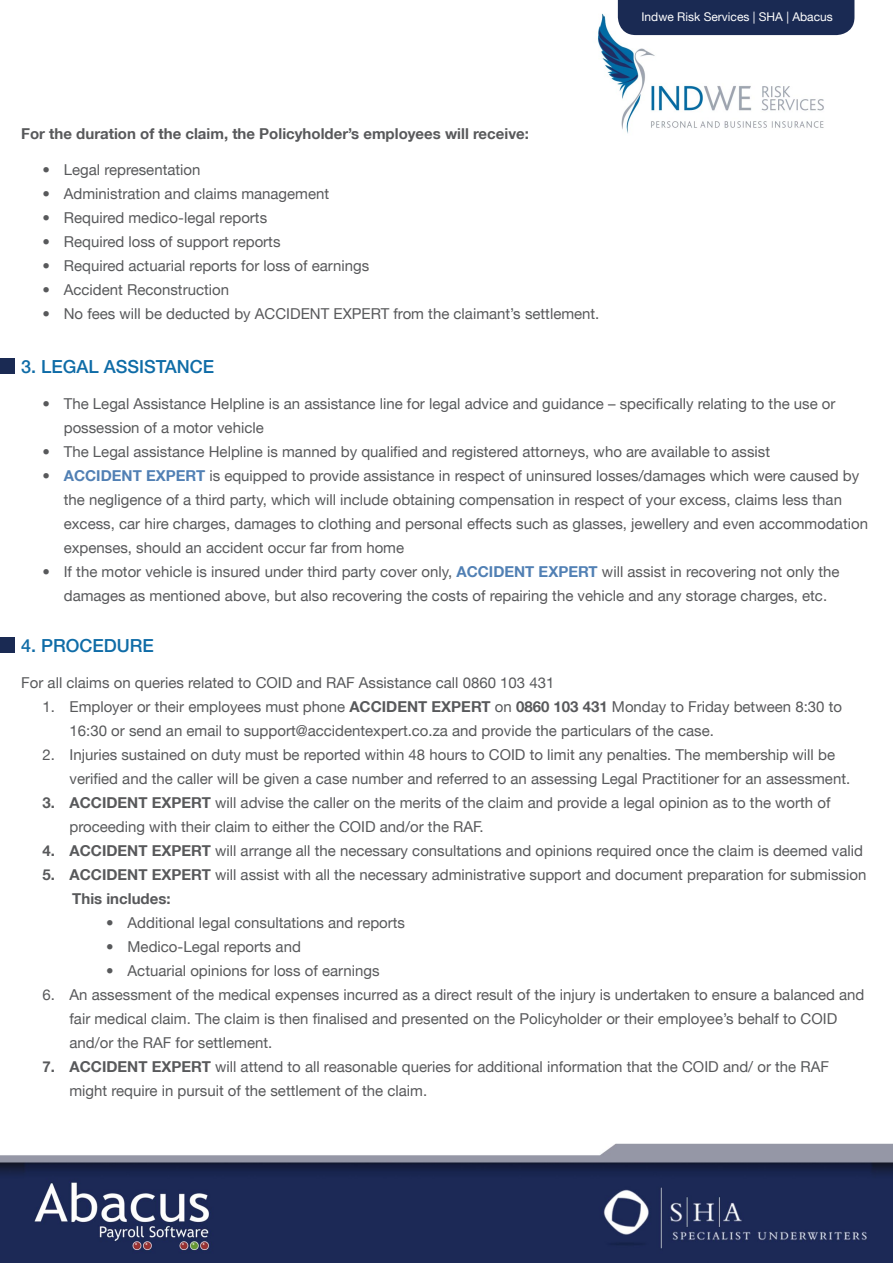
<style>
.page{position:relative;width:893px;height:1263px;background:#fff}
.page>*{position:absolute;margin:0;border:0;box-sizing:border-box;transform-origin:0 0}
.t1{font:500 18px "Helvetica Neue LT";color:#0f6ca7}
.t2{font:15px/24px "Helvetica Neue LT";color:#58595b}
.t3{font:700 15px "Helvetica Neue LT";color:#58595b}
.t4{font:12px "Helvetica Neue LT";color:#fff}
.s1{font-weight:700;color:#5180b4}
.s2{font-weight:700}
</style>
<div class="page">
<img style="left:597px;top:8px;width:240px;height:126px">
<div style="left:0;top:359px;width:14px;height:15px;background:#1a2a53"></div>
<div style="left:0;top:637px;width:14px;height:15px;background:#1a2a53"></div>
<div style="left:618px;top:0;width:236px;height:35px;background:#1a2a53"></div>
<img style="left:0;top:1143px;width:893px;height:120px">
<p class="t4" style="left:641px;top:10px;width:193px">Indwe Risk Services | SHA | Abacus</p>
<p class="t3" style="left:21px;top:124px;width:509px">For the duration of the claim, the Policyholder’s employees will receive:</p>
<p class="t2" style="left:43px;top:157px;width:159px">• Legal representation</p>
<p class="t2" style="left:43px;top:181px;width:288px">• Administration and claims management</p>
<p class="t2" style="left:43px;top:205px;width:226px">• Required medico-legal reports</p>
<p class="t2" style="left:43px;top:229px;width:239px">• Required loss of support reports</p>
<p class="t2" style="left:43px;top:253px;width:328px">• Required actuarial reports for loss of earnings</p>
<p class="t2" style="left:43px;top:277px;width:188px">• Accident Reconstruction</p>
<p class="t2" style="left:43px;top:301px;width:558px">• No fees will be deducted by ACCIDENT EXPERT from the claimant’s settlement.</p>
<p class="t1" style="left:21px;top:356px;width:195px">3. LEGAL ASSISTANCE</p>
<p class="t2" style="left:64px;top:391px;width:773px;text-indent:-21px">• The Legal Assistance Helpline is an assistance line for legal advice and guidance – specifically relating to the use or possession of a motor vehicle</p>
<p class="t2" style="left:43px;top:439px;width:729px">• The Legal assistance Helpline is manned by qualified and registered attorneys, who are available to assist</p>
<p class="t2" style="left:64px;top:463px;width:806px;text-indent:-21px">• <span class="s1">ACCIDENT EXPERT</span> is equipped to provide assistance in respect of uninsured losses/damages which were caused by the negligence of a third party, which will include obtaining compensation in respect of your excess, claims less than excess, car hire charges, damages to clothing and personal effects such as glasses, jewellery and even accommodation expenses, should an accident occur far from home</p>
<p class="t2" style="left:43px;top:559px;width:798px;text-align:center">• If the motor vehicle is insured under third party cover only, <span class="s1">ACCIDENT EXPERT</span> will assist in recovering not only the damages as mentioned above, but also recovering the costs of repairing the vehicle and any storage charges, etc.</p>
<p class="t1" style="left:21px;top:635px;width:134px">4. PROCEDURE</p>
<p class="t2" style="left:21px;top:670px;width:535px">For all claims on queries related to COID and RAF Assistance call 0860 103 431</p>
<p class="t2" style="left:70px;top:694px;width:774px;text-indent:-27px">1. Employer or their employees must phone <span class="s2">ACCIDENT EXPERT</span> on <span class="s2">0860 103 431</span> Monday to Friday between 8:30 to<br>16:30 or send an email to support@accidentexpert.co.za and provide the particulars of the case.</p>
<p class="t2" style="left:70px;top:742px;width:782px;text-indent:-27px">2. Injuries sustained on duty must be reported within 48 hours to COID to limit any penalties. The membership will be verified and the caller will be given a case number and referred to an assessing Legal Practitioner for an assessment.</p>
<p class="t2" style="left:70px;top:790px;width:762px;text-indent:-27px"><span class="s2">3. ACCIDENT EXPERT</span> will advise the caller on the merits of the claim and provide a legal opinion as to the worth of proceeding with their claim to either the COID and/or the RAF.</p>
<p class="t2" style="left:43px;top:838px;width:822px"><span class="s2">4. ACCIDENT EXPERT</span> will arrange all the necessary consultations and opinions required once the claim is deemed valid</p>
<p class="t2" style="left:43px;top:862px;width:825px"><span class="s2">5. ACCIDENT EXPERT</span> will assist with all the necessary administrative support and document preparation for submission</p>
<p class="t3" style="left:72px;top:889px;width:100px">This includes:</p>
<p class="t2" style="left:106px;top:910px;width:300px">• Additional legal consultations and reports</p>
<p class="t2" style="left:106px;top:934px;width:196px">• Medico-Legal reports and</p>
<p class="t2" style="left:106px;top:958px;width:275px">• Actuarial opinions for loss of earnings</p>
<p class="t2" style="left:70px;top:982px;width:796px;text-indent:-27px">6. An assessment of the medical expenses incurred as a direct result of the injury is undertaken to ensure a balanced and fair medical claim. The claim is then finalised and presented on the Policyholder or their employee’s behalf to COID and/or the RAF for settlement.</p>
<p class="t2" style="left:70px;top:1054px;width:761px;text-indent:-27px"><span class="s2">7. ACCIDENT EXPERT</span> will attend to all reasonable queries for additional information that the COID and/ or the RAF might require in pursuit of the settlement of the claim.</p>
</div>
